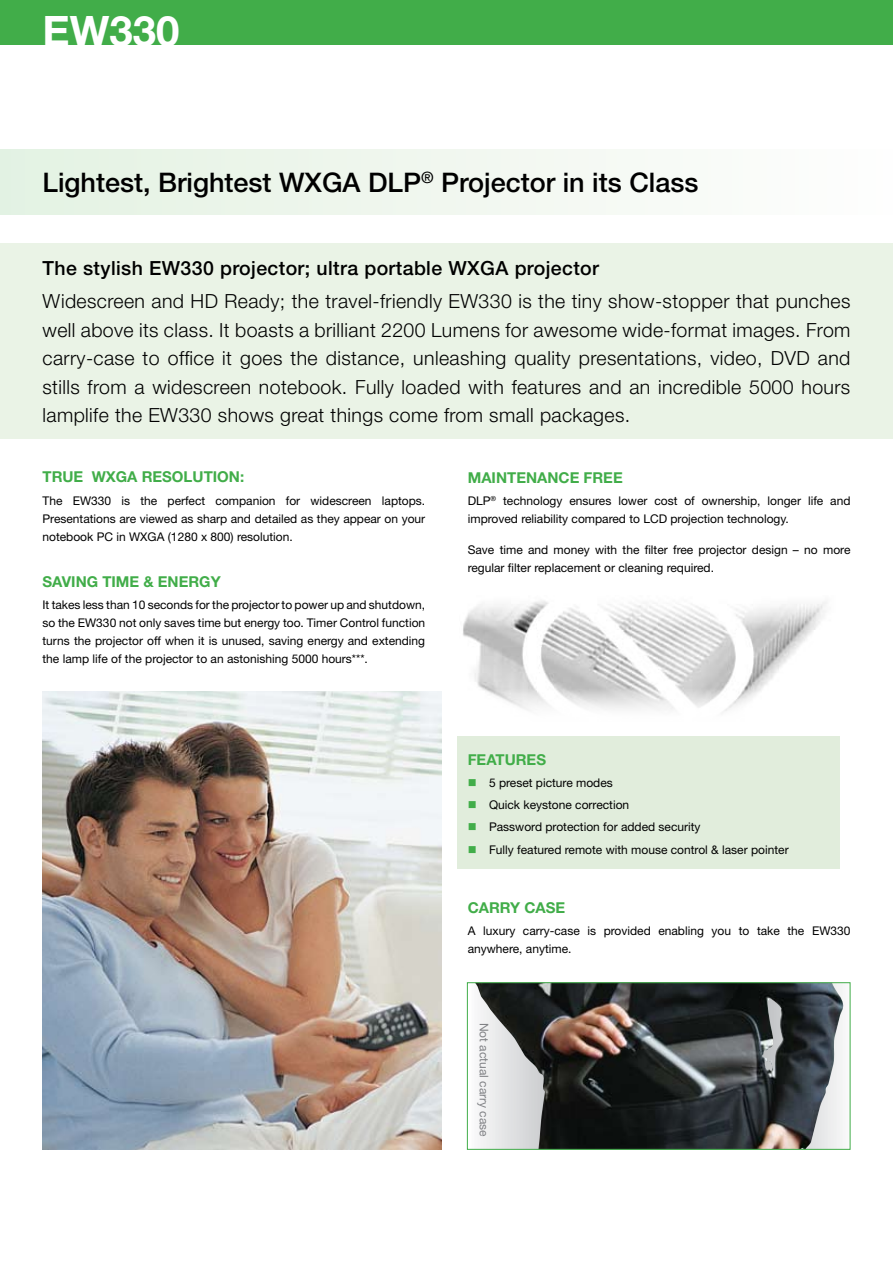
<style>
.page{position:relative;width:893px;height:1263px;background:#fff}
.page>*{position:absolute;margin:0;border:0;box-sizing:border-box;transform-origin:0 0}
.t1{font:700 42px "Helvetica Neue";color:#fff}
.t2{font:500 27px "Helvetica Neue";color:#000}
.t3{font:300 19.5px/28.5px "Helvetica Neue";letter-spacing:.02em;color:#000;text-align:justify}
.t4{font:500 19.5px "Helvetica Neue";letter-spacing:.02em;color:#000}
.t5{font:700 15px "Helvetica Neue";color:#41ad49}
.t6{font:12px/18px "Helvetica Neue";color:#000}
.t7{font:12px "Helvetica Neue";color:#808285}
.s1{color:#41ad49}
</style>
<div class="page">
<div style="left:0;top:243px;width:893px;height:196px;background:#eaf3e6"></div>
<div style="left:0;top:0;width:893px;height:45px;background:#41ad49"></div>
<div style="left:0;top:150px;width:893px;height:65px;background:linear-gradient(to right,#e4f2e2,#fefdfd)"></div>
<div style="left:457px;top:737px;width:383px;height:132px;background:#e1eddc"></div>
<div style="left:467px;top:983px;width:383px;height:166px;background:#f8f8f9"></div>
<img style="left:476px;top:984px;width:368px;height:164px">
<div style="left:467px;top:982px;width:383px;height:168px;border:1px solid #41ad49"></div>
<img style="left:463px;top:601px;width:364px;height:110px">
<img style="left:43px;top:692px;width:398px;height:457px">
<h1 class="t1" style="left:43px;top:5px;width:138px">EW330</h1>
<h2 class="t2" style="left:43px;top:166px;width:657px">Lightest, Brightest WXGA DLP<sup>®</sup> Projector in its Class</h2>
<h3 class="t4" style="left:43px;top:257px;width:558px">The stylish EW330 projector; ultra portable WXGA projector</h3>
<p class="t3" style="left:43px;top:286px;width:809px">Widescreen and HD Ready; the travel-friendly EW330 is the tiny show-stopper that punches well above its class. It boasts a brilliant 2200 Lumens for awesome wide-format images. From carry-case to office it goes the distance, unleashing quality presentations, video, DVD and stills from a widescreen notebook. Fully loaded with features and an incredible 5000 hours lamplife the EW330 shows great things come from small packages.</p>
<p class="t5" style="left:43px;top:468px;width:203px">TRUE WXGA RESOLUTION:</p>
<p class="t6" style="left:43px;top:491px;width:384px;text-align:justify">The EW330 is the perfect companion for widescreen laptops.<br>Presentations are viewed as sharp and detailed as they appear on your notebook PC in WXGA (1280 x 800) resolution.</p>
<p class="t5" style="left:43px;top:572px;width:39px">SAVING</p>
<p class="t5" style="left:102px;top:572px;width:77px">TIME &amp; ENERG</p>
<p class="t5" style="left:211px;top:572px;width:12px">Y</p>
<p class="t6" style="left:43px;top:596px;width:384px;text-align:justify">It takes less than 10 seconds for the projector to power up and shutdown, so the EW330 not only saves time but energy too. Timer Control function turns the projector off when it is unused, saving energy and extending the lamp life of the projector to an astonishing 5000 hours***.</p>
<p class="t5" style="left:468px;top:468px;width:12px">MAINTENANCE</p>
<p class="t5" style="left:584px;top:468px;width:11px">FREE</p>
<p class="t6" style="left:468px;top:491px;width:384px">DLP<sup>®</sup> technology ensures lower cost of ownership, longer life and improved reliability compared to LCD projection technology.</p>
<p class="t6" style="left:468px;top:540px;width:384px">Save time and money with the filter free projector design – no more regular filter replacement or cleaning required.</p>
<p class="t5" style="left:468px;top:750px;width:80px">FEATURES</p>
<p class="t6" style="left:468px;top:773px;width:147px"><span class="s1">■</span> 5 preset picture modes</p>
<p class="t6" style="left:468px;top:795px;width:163px"><span class="s1">■</span> Quick keystone correction</p>
<p class="t6" style="left:468px;top:818px;width:234px"><span class="s1">■</span> Password protection for added security</p>
<p class="t6" style="left:468px;top:840px;width:322px"><span class="s1">■</span> Fully featured remote with mouse control &amp; laser pointer</p>
<p class="t5" style="left:468px;top:898px;width:99px">CARRY CASE</p>
<p class="t6" style="left:468px;top:922px;width:384px">A luxury carry-case is provided enabling you to take the EW330 anywhere, anytime.</p>
<p class="t7" style="left:491px;top:1022px;width:116px;rotate:90deg">Not actual carry case</p>
</div>
